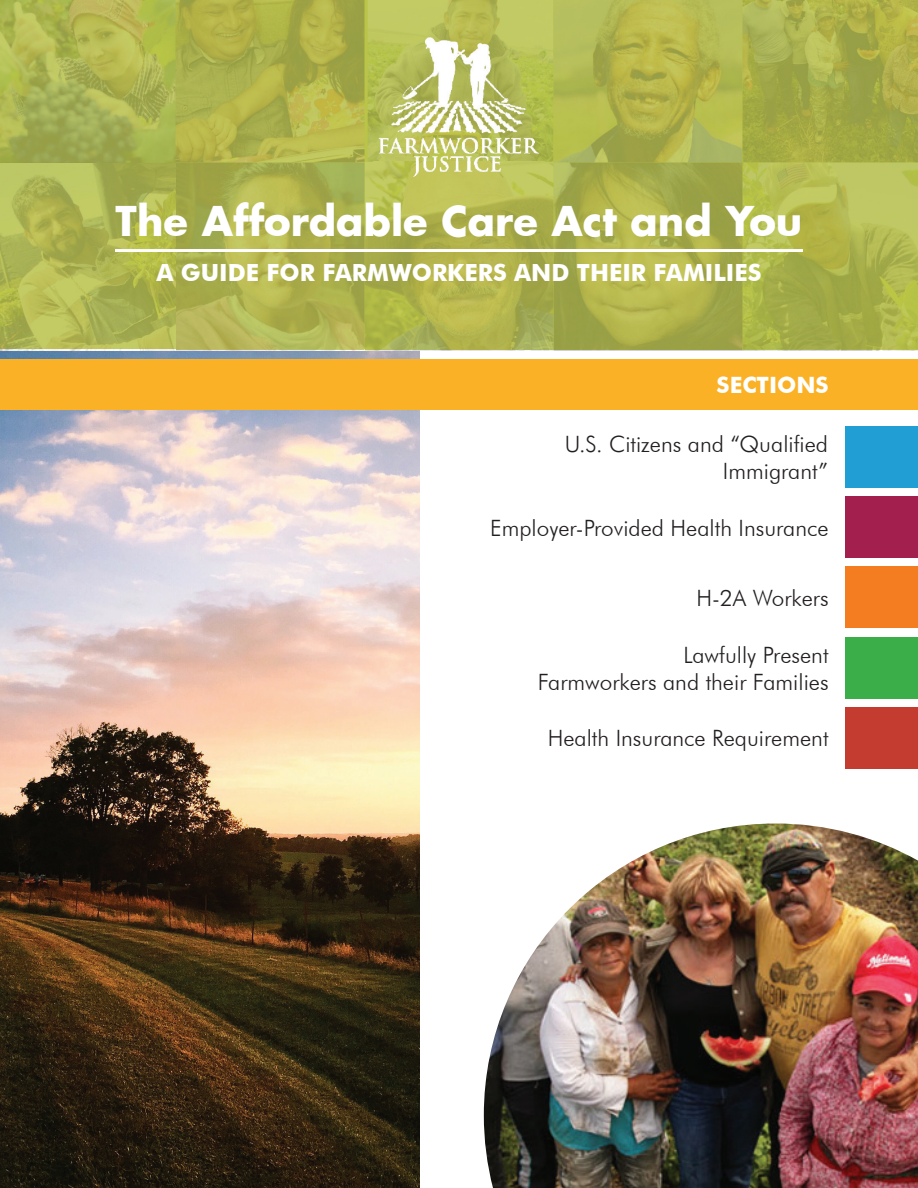
<style>
.page{position:relative;width:918px;height:1188px;background:#fff}
.page>*{position:absolute;margin:0;border:0;box-sizing:border-box;transform-origin:0 0}
.t1{font:700 40.05px "Futura";color:#fff}
.t2{font:700 23.7px "Futura BT";color:#fff}
.t3{font:300 22.5px/27px "Futura BT";color:#231f20;text-align:right}
.t4{font:700 22.5px "Futura BT";color:#fff}
</style>
<div class="page">
<img style="left:0;top:351px;width:419px;height:837px">
<img style="left:368px;top:0;width:185px;height:162px">
<img style="left:553px;top:0;width:365px;height:351px">
<img style="left:0;top:162px;width:554px;height:189px">
<img style="left:0;top:350px;width:176px;height:1px">
<img style="left:0;top:0;width:364px;height:162px">
<div style="left:0;top:359px;width:918px;height:51px;background:#fbb126"></div>
<img style="left:484px;top:824px;width:434px;height:364px">
<hr style="left:115px;top:249px;width:688px;height:3px;background:#fff">
<div style="left:845px;top:427px;width:73px;height:61px;background:#219ed4"></div>
<div style="left:845px;top:497px;width:73px;height:61px;background:#a21f4e"></div>
<div style="left:845px;top:567px;width:73px;height:61px;background:#f47d21"></div>
<div style="left:845px;top:637px;width:73px;height:61px;background:#3cae49"></div>
<div style="left:845px;top:707px;width:73px;height:61px;background:#c43c30"></div>
<img style="left:374px;top:35px;width:170px;height:144px">
<h1 class="t1" style="left:116px;top:194px;width:688px">The Affordable Care Act and You</h1>
<p class="t2" style="left:156px;top:258px;width:607px">A GUIDE FOR FARMWORKERS AND THEIR FAMILIES</p>
<p class="t4" style="left:717px;top:371px;width:113px">SECTIONS</p>
<p class="t3" style="left:565px;top:431px;width:265px">U.S. Citizens and “Qualified<br>Immigrant”</p>
<p class="t3" style="left:490px;top:514px;width:340px">Employer-Provided Health Insurance</p>
<p class="t3" style="left:696px;top:584px;width:134px">H-2A Workers</p>
<p class="t3" style="left:538px;top:641px;width:292px">Lawfully Present<br>Farmworkers and their Families</p>
<p class="t3" style="left:548px;top:724px;width:282px">Health Insurance Requirement</p>
</div>
